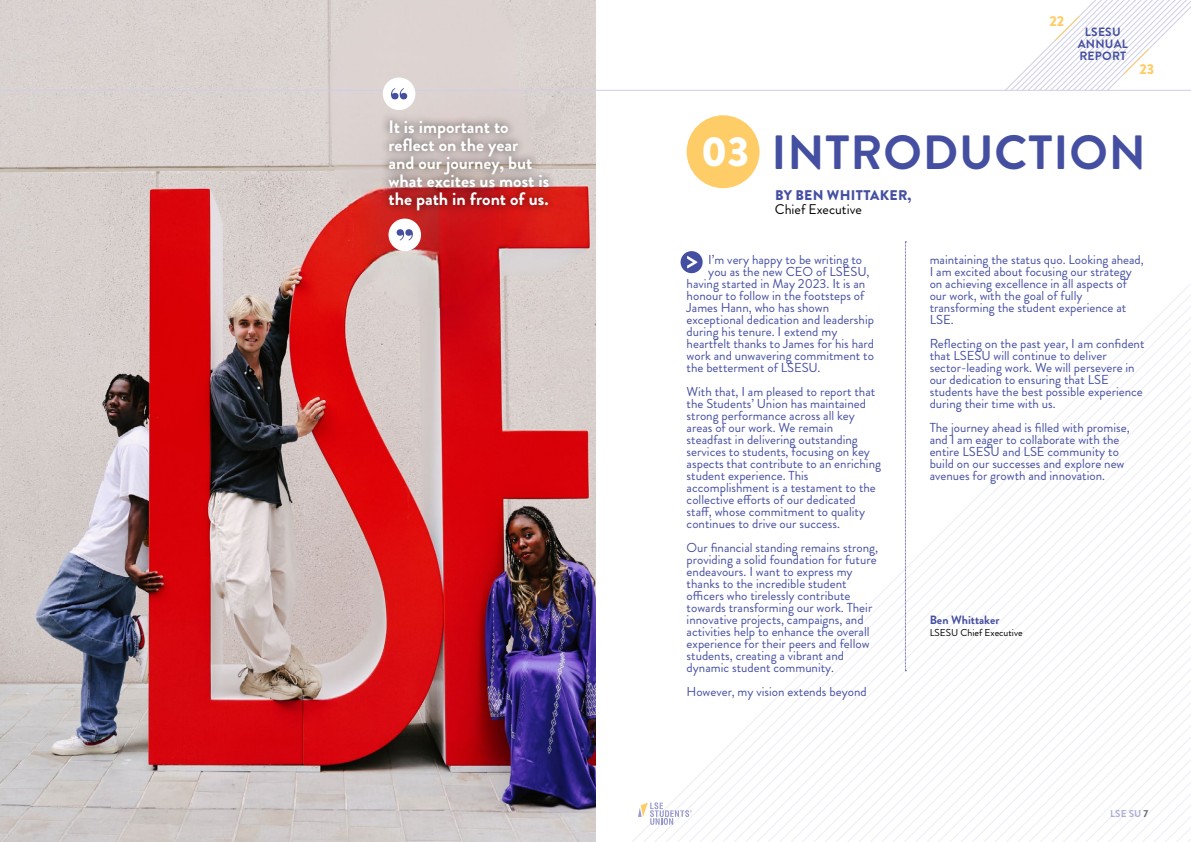
<style>
.page{position:relative;width:1191px;height:842px;background:#fff}
.page>*{position:absolute;margin:0;border:0;box-sizing:border-box;transform-origin:0 0}
.t1{font:700 48px "Brandon Grotesque";letter-spacing:.02em;color:#454fa1}
.t2{font:900 42px "Brandon Grotesque";color:#fff}
.t3{font:700 18px/18px "Brandon Grotesque";color:#fff}
.t4{font:900 14.4px "Brandon Grotesque";color:#ffcd67}
.t5{font:900 14px "Brandon Grotesque";letter-spacing:.02em;color:#454fa1}
.t6{font:14px "Brandon Grotesque";color:#000}
.t7{font:13px/12px "Brandon Grotesque";color:#454fa1}
.t8{font:700 12px/12px "Brandon Grotesque";letter-spacing:.02em;color:#454fa1;text-align:center}
.t9{font:700 12px "Brandon Grotesque";color:#454fa1}
.t10{font:10px "Brandon Grotesque";color:#000}
.t11{font:700 10px "Brandon Grotesque";color:#b0afd8}
.s1{color:#636466}
</style>
<div class="page">
<img style="left:0;top:0;width:595px;height:842px">
<svg style="left:974px;top:488px;width:12px;height:354px"></svg>
<svg style="left:986px;top:477px;width:11px;height:365px"></svg>
<svg style="left:997px;top:466px;width:11px;height:376px"></svg>
<svg style="left:1008px;top:454px;width:12px;height:388px"></svg>
<svg style="left:1020px;top:443px;width:11px;height:399px"></svg>
<svg style="left:1031px;top:432px;width:11px;height:410px"></svg>
<svg style="left:1042px;top:420px;width:12px;height:422px"></svg>
<svg style="left:1054px;top:409px;width:11px;height:433px"></svg>
<svg style="left:1065px;top:398px;width:11px;height:444px"></svg>
<svg style="left:1076px;top:386px;width:12px;height:456px"></svg>
<svg style="left:1088px;top:375px;width:11px;height:467px"></svg>
<svg style="left:1099px;top:364px;width:11px;height:478px"></svg>
<svg style="left:1110px;top:352px;width:12px;height:490px"></svg>
<svg style="left:1122px;top:283px;width:69px;height:559px"></svg>
<hr style="left:0;top:90px;width:1191px;height:1px;background:#cecee7">
<div style="left:686px;top:115px;width:73px;height:73px;background:#ffcd67;border-radius:50%"></div>
<svg style="left:905px;top:242px;width:1px;height:429px"></svg>
<div style="left:680px;top:251px;width:22px;height:22px;background:#454fa1;border-radius:50%"></div>
<svg style="left:687px;top:256px;width:10px;height:12px"></svg>
<div style="left:380px;top:111px;width:177px;height:108px;background:#000;opacity:.75"></div>
<div style="left:383px;top:77px;width:32px;height:33px;background:#fff;border-radius:50%"></div>
<svg style="left:391px;top:88px;width:16px;height:11px"></svg>
<div style="left:388px;top:219px;width:33px;height:32px;background:#fff;border-radius:50%"></div>
<svg style="left:396px;top:229px;width:17px;height:11px"></svg>
<svg style="left:1005px;top:0;width:186px;height:90px"></svg>
<h3 class="t3" style="left:388px;top:118px;width:162px">It is important to reflect on the year<br>and our journey, but what excites us most is the path in front of us.</h3>
<h2 class="t2" style="left:701px;top:122px;width:49px">03</h2>
<p class="t4" style="left:1049px;top:11px;width:16px">22</p>
<p class="t8" style="left:1077px;top:26px;width:52px">LSESU<br>ANNUAL<br>REPORT</p>
<p class="t4" style="left:1139px;top:59px;width:16px">23</p>
<h1 class="t1" style="left:771px;top:118px;width:376px">INTRODUCTION</h1>
<p class="t5" style="left:775px;top:185px;width:138px">BY BEN WHITTAKER,</p>
<p class="t6" style="left:775px;top:199px;width:88px">Chief Executive</p>
<p class="t7" style="left:708px;top:254px;width:155px">I’m very happy to be writing to</p>
<p class="t7" style="left:708px;top:266px;width:162px">you as the new CEO of LSESU,</p>
<p class="t7" style="left:686px;top:278px;width:180px">having started in May 2023. It is an</p>
<p class="t7" style="left:686px;top:290px;width:179px">honour to follow in the footsteps of</p>
<p class="t7" style="left:686px;top:302px;width:144px">James Hann, who has shown</p>
<p class="t7" style="left:686px;top:314px;width:189px">exceptional dedication and leadership</p>
<p class="t7" style="left:686px;top:326px;width:152px">during his tenure. I extend my</p>
<p class="t7" style="left:686px;top:338px;width:189px">heartfelt thanks to James for his hard</p>
<p class="t7" style="left:686px;top:350px;width:189px">work and unwavering commitment to</p>
<p class="t7" style="left:686px;top:362px;width:135px">the betterment of LSESU.</p>
<p class="t7" style="left:686px;top:386px;width:196px">With that, I am pleased to report that the Students’ Union has maintained strong performance across all key areas of our work. We remain steadfast in delivering outstanding services to students, focusing on key aspects that contribute to an enriching student experience. This accomplishment is a testament to the collective efforts of our dedicated staff, whose commitment to quality continues to drive our success.</p>
<p class="t7" style="left:686px;top:542px;width:193px">Our financial standing remains strong, providing a solid foundation for future endeavours. I want to express my thanks to the incredible student officers who tirelessly contribute towards transforming our work. Their innovative projects, campaigns, and activities help to enhance the overall experience for their peers and fellow students, creating a vibrant and dynamic student community.</p>
<p class="t7" style="left:686px;top:686px;width:182px">However, my vision extends beyond</p>
<p class="t7" style="left:929px;top:254px;width:216px">maintaining the status quo. Looking ahead, I am excited about focusing our strategy on achieving excellence in all aspects of our work, with the goal of fully transforming the student experience at LSE.</p>
<p class="t7" style="left:929px;top:338px;width:216px">Reflecting on the past year, I am confident that LSESU will continue to deliver sector-leading work. We will persevere in our dedication to ensuring that LSE students have the best possible experience during their time with us.</p>
<p class="t7" style="left:929px;top:422px;width:202px">The journey ahead is filled with promise, and I am eager to collaborate with the entire LSESU and LSE community to build on our successes and explore new avenues for growth and innovation.</p>
<p class="t9" style="left:929px;top:611px;width:71px">Ben Whittaker</p>
<p class="t10" style="left:929px;top:626px;width:94px">LSESU Chief Executive</p>
<p class="t11" style="left:1110px;top:807px;width:40px">LSE SU <span class="s1">7</span></p>
</div>
